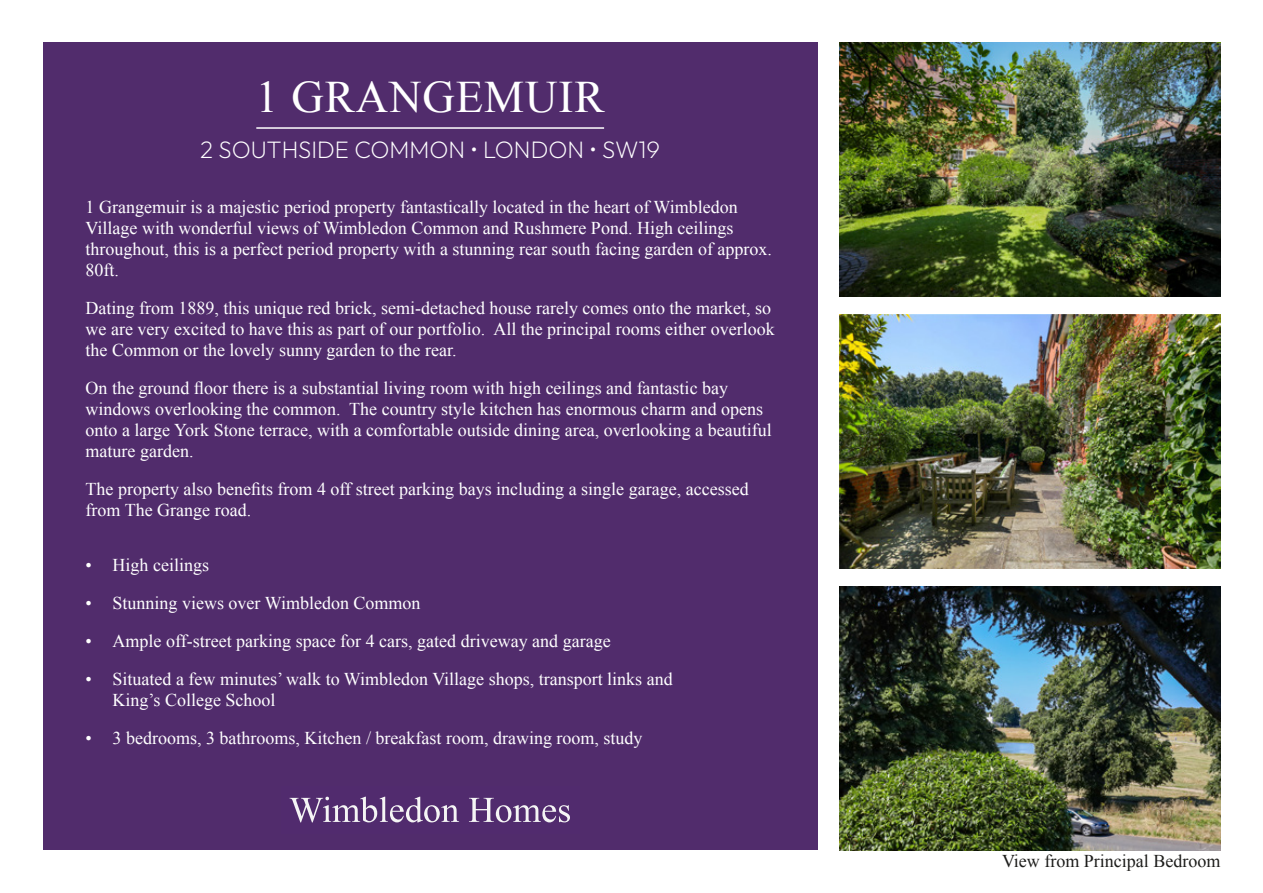
<style>
.page{position:relative;width:1263px;height:893px;background:#fff}
.page>*{position:absolute;margin:0;border:0;box-sizing:border-box;transform-origin:0 0}
.t1{font:45px "Times New Roman";letter-spacing:.02em;color:#fff}
.t2{font:200 24px "Outfit";color:#fff}
.t3{font:18px/21px "Times New Roman";color:#fff}
.t4{font:18px "Times New Roman";color:#1d1d1b}
</style>
<div class="page">
<div style="left:43px;top:42px;width:774px;height:808px;background:#512c6c"></div>
<hr style="left:256px;top:127px;width:348px;height:2px;background:#fff">
<img style="left:839px;top:42px;width:381px;height:255px">
<img style="left:839px;top:315px;width:381px;height:253px">
<img style="left:839px;top:587px;width:381px;height:263px">
<svg style="left:290px;top:797px;width:169px;height:25px"></svg>
<svg style="left:469px;top:798px;width:101px;height:24px"></svg>
<h1 class="t1" style="left:256px;top:67px;width:350px">1 GRANGEMUIR</h1>
<h2 class="t2" style="left:200px;top:136px;width:461px">2 SOUTHSIDE COMMON • LONDON • SW19</h2>
<p class="t3" style="left:86px;top:196px;width:688px">1 Grangemuir is a majestic period property fantastically located in the heart of Wimbledon Village with wonderful views of Wimbledon Common and Rushmere Pond. High ceilings throughout, this is a perfect period property with a stunning rear south facing garden of approx.<br>80ft.</p>
<p class="t3" style="left:86px;top:297px;width:691px">Dating from 1889, this unique red brick, semi-detached house rarely comes onto the market, so we are very excited to have this as part of our portfolio. All the principal rooms either overlook the Common or the lovely sunny garden to the rear.</p>
<p class="t3" style="left:86px;top:377px;width:688px">On the ground floor there is a substantial living room with high ceilings and fantastic bay windows overlooking the common. The country style kitchen has enormous charm and opens onto a large York Stone terrace, with a comfortable outside dining area, overlooking a beautiful mature garden.</p>
<p class="t3" style="left:86px;top:478px;width:665px">The property also benefits from 4 off street parking bays including a single garage, accessed from The Grange road.</p>
<p class="t3" style="left:86px;top:555px;width:125px">• High ceilings</p>
<p class="t3" style="left:86px;top:593px;width:336px">• Stunning views over Wimbledon Common</p>
<p class="t3" style="left:86px;top:631px;width:526px">• Ample off-street parking space for 4 cars, gated driveway and garage</p>
<p class="t3" style="left:113px;top:669px;width:562px;text-indent:-27px">• Situated a few minutes’ walk to Wimbledon Village shops, transport links and<br>King’s College School</p>
<p class="t3" style="left:86px;top:728px;width:558px">• 3 bedrooms, 3 bathrooms, Kitchen / breakfast room, drawing room, study</p>
<p class="t4" style="left:1002px;top:849px;width:220px">View from Principal Bedroom</p>
</div>
